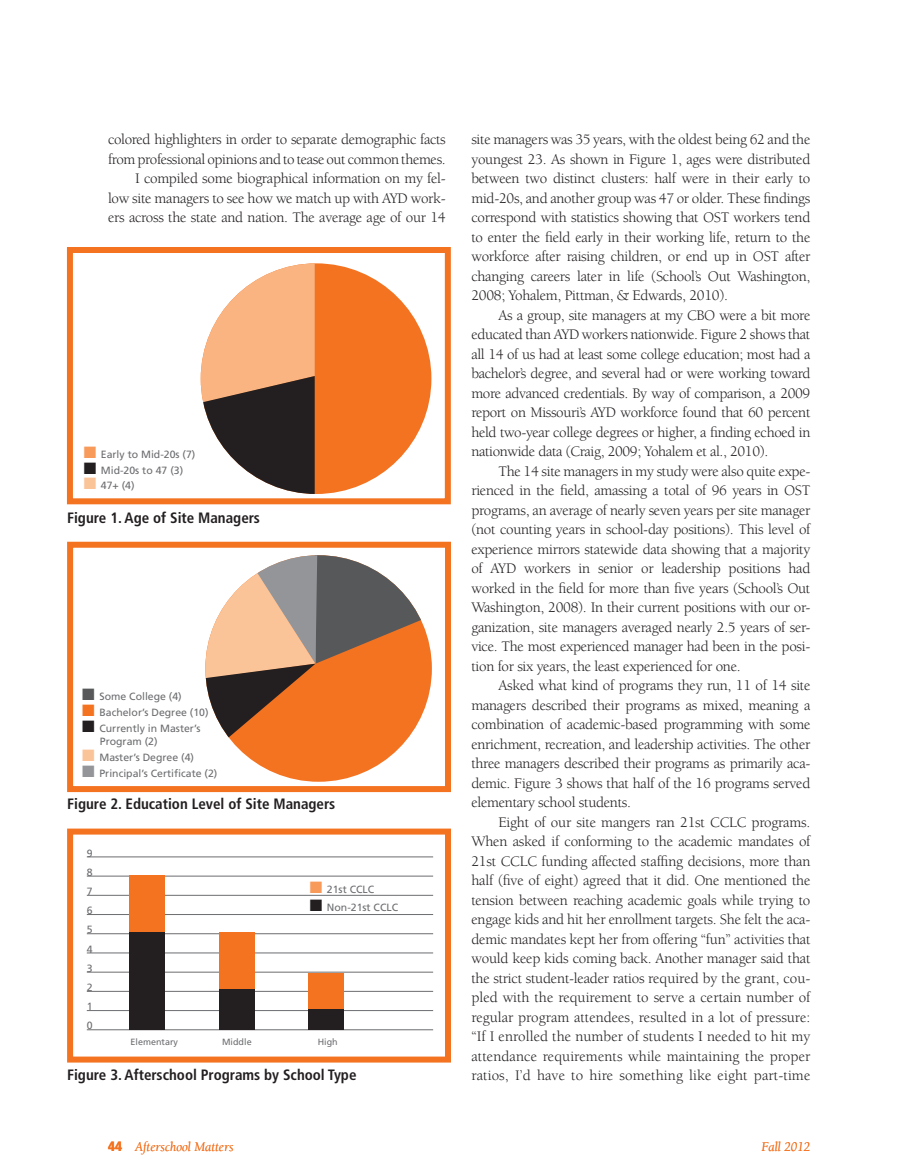
<style>
.page{position:relative;width:905px;height:1175px;background:#fff}
.page>*{position:absolute;margin:0;border:0;box-sizing:border-box;transform-origin:0 0}
.body_text_with_inden{font:15px/19.5px "Berkeley";letter-spacing:-.02em;color:#231f20;text-align:justify}
.table_heading{font:700 condensed 15px "Frutiger";color:#231f20}
.t1{font:italic 13.5px "Berkeley";color:#f47321}
.pull_quote{font:10.5px/13.5px "Frutiger";color:#6c6d70}
.pull_quote-2{font:9px "Frutiger";color:#6c6d70}
.s1{color:#f89a5a}
.s2{color:#231f20}
.s3{color:#fbc398}
.s4{color:#57585a}
.s5{color:#f47321}
.s6{color:#939598}
.s7{font-family:"Frutiger";font-weight:900;font-style:normal;font-stretch:condensed}
</style>
<div class="page">
<div style="left:67px;top:247px;width:384px;height:257px;border:6px solid #f47321"></div>
<div style="left:201px;top:263px;width:230px;height:231px;background:#f47321;border-radius:50%"></div>
<svg style="left:201px;top:263px;width:114px;height:231px"></svg>
<div style="left:67px;top:542px;width:384px;height:250px;border:6px solid #f47321"></div>
<div style="left:205px;top:555px;width:227px;height:226px;background:#f47321;border-radius:50%"></div>
<svg style="left:205px;top:555px;width:217px;height:193px"></svg>
<div style="left:67px;top:828px;width:384px;height:234px;border:6px solid #f47321"></div>
<hr style="left:87px;top:856px;width:346px;height:1px;background:#6c6d70">
<hr style="left:87px;top:875px;width:346px;height:1px;background:#6c6d70">
<hr style="left:87px;top:895px;width:346px;height:1px;background:#6c6d70">
<hr style="left:87px;top:914px;width:346px;height:1px;background:#6c6d70">
<hr style="left:87px;top:933px;width:346px;height:1px;background:#6c6d70">
<hr style="left:87px;top:952px;width:346px;height:1px;background:#6c6d70">
<hr style="left:87px;top:971px;width:346px;height:1px;background:#6c6d70">
<hr style="left:87px;top:991px;width:346px;height:1px;background:#6c6d70">
<hr style="left:87px;top:1010px;width:346px;height:1px;background:#6c6d70">
<hr style="left:87px;top:1029px;width:346px;height:1px;background:#6c6d70">
<div style="left:129px;top:875px;width:36px;height:57px;background:#f47321"></div>
<div style="left:219px;top:932px;width:35px;height:57px;background:#f47321"></div>
<div style="left:309px;top:973px;width:35px;height:36px;background:#f47321"></div>
<div style="left:129px;top:932px;width:36px;height:97px;background:#231f20"></div>
<div style="left:219px;top:989px;width:35px;height:40px;background:#231f20"></div>
<div style="left:309px;top:1009px;width:35px;height:20px;background:#231f20"></div>
<p class="body_text_with_inden" style="left:108px;top:130px;width:339px">colored highlighters in order to separate demographic facts from professional opinions and to tease out common themes.</p>
<p class="body_text_with_inden" style="left:108px;top:169px;width:339px;text-indent:27px">I compiled some biographical information on my fel&shy;low site managers to see how we match up with AYD work&shy;ers across the state and nation. The average age of our 14</p>
<p class="pull_quote" style="left:84px;top:447px;width:113px"><span class="s1">■</span> Early to Mid-20s (7)</p>
<p class="pull_quote" style="left:84px;top:463px;width:101px"><span class="s2">■</span> Mid-20s to 47 (3)</p>
<p class="pull_quote" style="left:84px;top:479px;width:52px"><span class="s3">■</span> 47+ (4)</p>
<p class="table_heading" style="left:67px;top:509px;width:194px">Figure 1. Age of Site Managers</p>
<p class="pull_quote" style="left:82px;top:689px;width:101px"><span class="s4">■</span> Some College (4)</p>
<p class="pull_quote" style="left:82px;top:705px;width:128px"><span class="s5">■</span> Bachelor’s Degree (10)</p>
<p class="pull_quote" style="left:100px;top:721px;width:102px;text-indent:-18px"><span class="s2">■</span> Currently in Master’s<br>Program (2)</p>
<p class="pull_quote" style="left:82px;top:750px;width:113px"><span class="s3">■</span> Master’s Degree (4)</p>
<p class="pull_quote" style="left:82px;top:766px;width:137px"><span class="s6">■</span> Principal’s Certificate (2)</p>
<p class="table_heading" style="left:67px;top:795px;width:269px">Figure 2. Education Level of Site Managers</p>
<p class="pull_quote" style="left:87px;top:846px;width:7px">9</p>
<p class="pull_quote" style="left:87px;top:865px;width:7px">8</p>
<p class="pull_quote" style="left:87px;top:884px;width:7px">7</p>
<p class="pull_quote" style="left:87px;top:903px;width:7px">6</p>
<p class="pull_quote" style="left:87px;top:922px;width:7px">5</p>
<p class="pull_quote" style="left:87px;top:942px;width:7px">4</p>
<p class="pull_quote" style="left:87px;top:961px;width:7px">3</p>
<p class="pull_quote" style="left:87px;top:980px;width:7px">2</p>
<p class="pull_quote" style="left:87px;top:999px;width:7px">1</p>
<p class="pull_quote" style="left:87px;top:1018px;width:7px">0</p>
<p class="pull_quote" style="left:310px;top:882px;width:66px"><span class="s1">■</span> 21st CCLC</p>
<p class="pull_quote" style="left:310px;top:900px;width:90px"><span class="s2">■</span> Non-21st CCLC</p>
<p class="pull_quote-2" style="left:131px;top:1036px;width:49px">Elementary</p>
<p class="pull_quote-2" style="left:222px;top:1036px;width:31px">Middle</p>
<p class="pull_quote-2" style="left:318px;top:1036px;width:21px">High</p>
<p class="table_heading" style="left:67px;top:1066px;width:291px">Figure 3. Afterschool Programs by School Type</p>
<p class="body_text_with_inden" style="left:471px;top:130px;width:340px">site managers was 35 years, with the oldest being 62 and the youngest 23. As shown in Figure 1, ages were distributed between two distinct clusters: half were in their early to mid-20s, and another group was 47 or older. These findings correspond with statistics showing that OST workers tend to enter the field early in their working life, return to the workforce after raising children, or end up in OST after changing careers later in life (School’s Out Washington, 2008; Yohalem, Pittman, &amp; Edwards, 2010).</p>
<p class="body_text_with_inden" style="left:471px;top:305px;width:340px;text-indent:27px">As a group, site managers at my CBO were a bit more educated than AYD workers nationwide. Figure 2 shows that all 14 of us had at least some college education; most had a bachelor’s degree, and several had or were working toward more advanced credentials. By way of comparison, a 2009 report on Missouri’s AYD workforce found that 60 percent held two-year college degrees or higher, a finding echoed in nationwide data (Craig, 2009; Yohalem et al., 2010).</p>
<p class="body_text_with_inden" style="left:471px;top:461px;width:340px;text-indent:27px">The 14 site managers in my study were also quite expe&shy;rienced in the field, amassing a total of 96 years in OST programs, an average of nearly seven years per site manager (not counting years in school-day positions). This level of experience mirrors statewide data showing that a majority of AYD workers in senior or leadership positions had worked in the field for more than five years (School’s Out Washington, 2008). In their current positions with our or&shy;ganization, site managers averaged nearly 2.5 years of ser&shy;vice. The most experienced manager had been in the posi&shy;tion for six years, the least experienced for one.</p>
<p class="body_text_with_inden" style="left:471px;top:676px;width:340px;text-indent:27px">Asked what kind of programs they run, 11 of 14 site managers described their programs as mixed, meaning a combination of academic-based programming with some enrichment, recreation, and leadership activities. The other three managers described their programs as primarily aca&shy;demic. Figure 3 shows that half of the 16 programs served elementary school students.</p>
<p class="body_text_with_inden" style="left:471px;top:812px;width:340px;text-indent:27px">Eight of our site mangers ran 21st CCLC programs.<br>When asked if conforming to the academic mandates of 21st CCLC funding affected staffing decisions, more than half (five of eight) agreed that it did. One mentioned the tension between reaching academic goals while trying to engage kids and hit her enrollment targets. She felt the aca&shy;demic mandates kept her from offering “fun” activities that would keep kids coming back. Another manager said that the strict student-leader ratios required by the grant, cou&shy;pled with the requirement to serve a certain number of regular program attendees, resulted in a lot of pressure: “If I enrolled the number of students I needed to hit my attendance requirements while maintaining the proper ratios, I’d have to hire something like eight part-time</p>
<p class="t1" style="left:108px;top:1139px;width:127px"><span class="s7">44</span> Afterschool Matters</p>
<p class="t1" style="left:761px;top:1139px;width:50px">Fall 2012</p>
</div>
